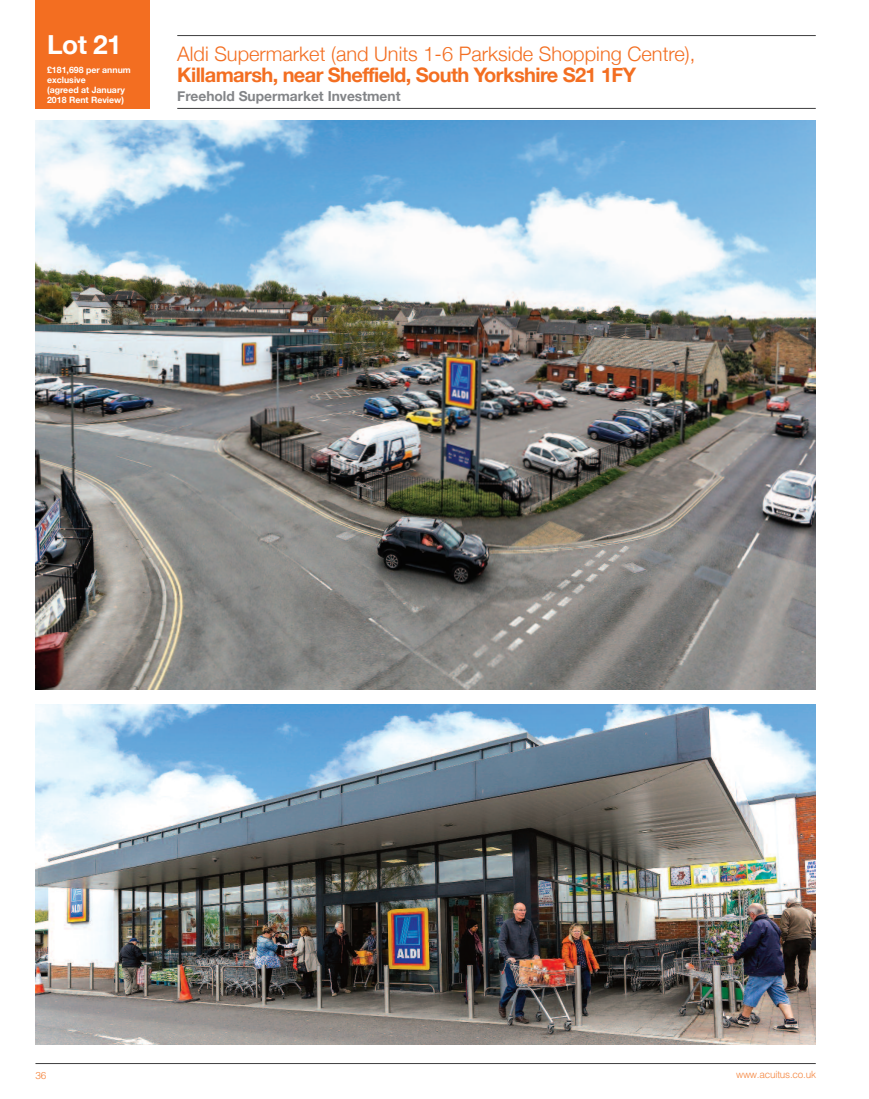
<style>
.page{position:relative;width:869px;height:1099px;background:#fff}
.page>*{position:absolute;margin:0;border:0;box-sizing:border-box;transform-origin:0 0}
.t1{font:700 26.25px "Helvetica Neue";color:#fff}
.t2{font:300 20px "Helvetica Neue";color:#f36e21}
.t3{font:700 20px "Helvetica Neue";letter-spacing:-.03em;color:#f36e21}
.t4{font:700 13.75px "Helvetica Neue";color:#838588}
.t5{font:300 10px "Helvetica";letter-spacing:-.025em;color:#f4833b}
.t6{font:700 8.75px/10px "Helvetica Neue";color:#fff}
</style>
<div class="page">
<div style="left:35px;top:0;width:114px;height:108px;background:#f36e21"></div>
<img style="left:35px;top:120px;width:780px;height:570px">
<img style="left:35px;top:705px;width:780px;height:339px">
<hr style="left:177px;top:35px;width:638px;height:1px;background:#3e3e3f">
<hr style="left:177px;top:108px;width:638px;height:1px;background:#3e3e3f">
<hr style="left:35px;top:1063px;width:780px;height:1px;background:#3e3e3f">
<h1 class="t1" style="left:47px;top:29px;width:76px">Lot 21</h1>
<p class="t6" style="left:47px;top:65px;width:85px">£181,698 per annum exclusive<br>(agreed at January<br>2018 Rent Review)</p>
<h2 class="t2" style="left:177px;top:41px;width:519px">Aldi Supermarket (and Units 1-6 Parkside Shopping Centre),</h2>
<h2 class="t3" style="left:177px;top:63px;width:460px">Killamarsh, near Sheffield, South Yorkshire S21 1FY</h2>
<h3 class="t4" style="left:177px;top:88px;width:225px">Freehold Supermarket Investment</h3>
<p class="t5" style="left:35px;top:1066px;width:12px">36</p>
<p class="t5" style="left:735px;top:1065px;width:81px">www.acuitus.co.uk</p>
</div>
